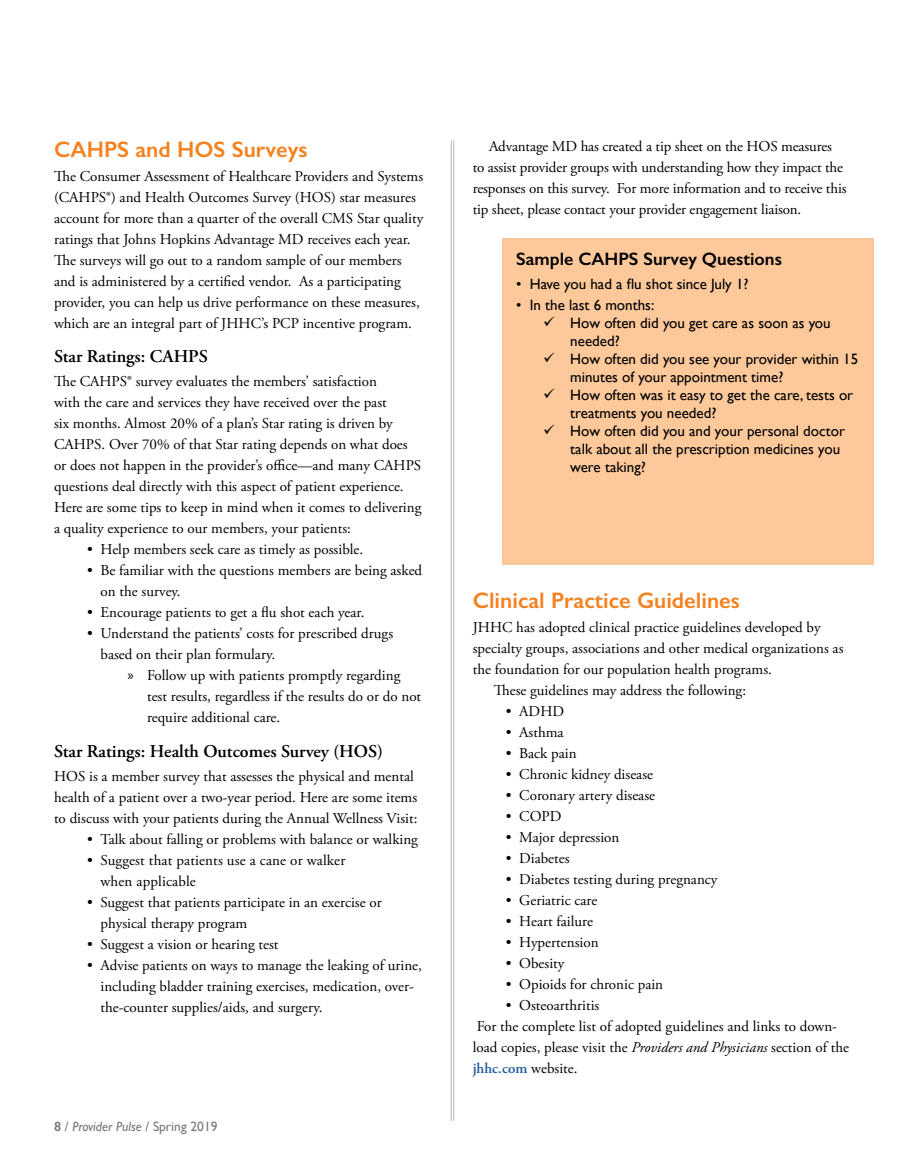
<style>
.page{position:relative;width:905px;height:1175px;background:#fff}
.page>*{position:absolute;margin:0;border:0;box-sizing:border-box;transform-origin:0 0}
.t1{font:600 22.5px "Gill Sans";color:#f58220}
.t2{font:600 18px "Adobe Garamond Pro";color:#000}
.t3{font:600 18px "Gill Sans";color:#000}
.t4{font:15px/21px "Adobe Garamond Pro";color:#000}
.t5{font:15px/18px "Gill Sans";color:#000}
.t6{font:italic 13.5px "Gill Sans";color:#77787b}
.s1{font-family:"Myriad Pro"}
.s2{font-weight:600;font-style:normal}
.s3{font-style:normal}
.s4{font-style:italic}
.s5{font-weight:600;color:#215e9e}
</style>
<div class="page">
<hr style="left:453px;top:140px;width:1px;height:980px;background:#b1b4b6">
<hr style="left:451px;top:140px;width:1px;height:980px;background:#b1b4b6">
<div style="left:502px;top:238px;width:371px;height:327px;background:#fdc99b"></div>
<h1 class="t1" style="left:54px;top:135px;width:255px">CAHPS and HOS Surveys</h1>
<p class="t4" style="left:54px;top:166px;width:371px">The Consumer Assessment of Healthcare Providers and Systems (CAHPS®) and Health Outcomes Survey (HOS) star measures account for more than a quarter of the overall CMS Star quality ratings that Johns Hopkins Advantage MD receives each year.<br>The surveys will go out to a random sample of our members and is administered by a certified vendor. As a participating provider, you can help us drive performance on these measures, which are an integral part of JHHC’s PCP incentive program.</p>
<p class="t2" style="left:54px;top:346px;width:155px">Star Ratings: CAHPS</p>
<p class="t4" style="left:54px;top:371px;width:369px">The CAHPS® survey evaluates the members’ satisfaction<br>with the care and services they have received over the past<br>six months. Almost 20% of a plan’s Star rating is driven by CAHPS. Over 70% of that Star rating depends on what does or does not happen in the provider’s office—and many CAHPS questions deal directly with this aspect of patient experience.<br>Here are some tips to keep in mind when it comes to delivering a quality experience to our members, your patients:</p>
<p class="t4" style="left:87px;top:539px;width:278px">• Help members seek care as timely as possible.</p>
<p class="t4" style="left:100px;top:560px;width:323px;text-indent:-14px">• Be familiar with the questions members are being asked on the survey.</p>
<p class="t4" style="left:87px;top:602px;width:279px">• Encourage patients to get a flu shot each year.</p>
<p class="t4" style="left:100px;top:623px;width:294px;text-indent:-14px">• Understand the patients’ costs for prescribed drugs based on their plan formulary.</p>
<p class="t4" style="left:147px;top:665px;width:276px;text-indent:-20px"><span class="s1">»</span> Follow up with patients promptly regarding test results, regardless if the results do or do not require additional care.</p>
<p class="t2" style="left:54px;top:741px;width:330px">Star Ratings: Health Outcomes Survey (HOS)</p>
<p class="t4" style="left:54px;top:766px;width:365px">HOS is a member survey that assesses the physical and mental health of a patient over a two-year period. Here are some items to discuss with your patients during the Annual Wellness Visit:</p>
<p class="t4" style="left:87px;top:829px;width:332px">• Talk about falling or problems with balance or walking</p>
<p class="t4" style="left:100px;top:850px;width:246px;text-indent:-14px">• Suggest that patients use a cane or walker when applicable</p>
<p class="t4" style="left:100px;top:892px;width:282px;text-indent:-13px">• Suggest that patients participate in an exercise or physical therapy program</p>
<p class="t4" style="left:87px;top:934px;width:193px">• Suggest a vision or hearing test</p>
<p class="t4" style="left:100px;top:955px;width:323px;text-indent:-13px">• Advise patients on ways to manage the leaking of urine, including bladder training exercises, medication, over&shy;the-counter supplies/aids, and surgery.</p>
<p class="t6" style="left:54px;top:1118px;width:165px"><span class="s2">8</span> <span class="s3">/</span> Provider Pulse <span class="s3">/ Spring 2019</span></p>
<p class="t4" style="left:472px;top:136px;width:375px;text-indent:16px">Advantage MD has created a tip sheet on the HOS measures to assist provider groups with understanding how they impact the responses on this survey. For more information and to receive this tip sheet, please contact your provider engagement liaison.</p>
<p class="t3" style="left:516px;top:248px;width:267px">Sample CAHPS Survey Questions</p>
<p class="t5" style="left:516px;top:275px;width:234px">• Have you had a flu shot since July 1?</p>
<p class="t5" style="left:516px;top:296px;width:139px">• In the last 6 months:</p>
<p class="t5" style="left:570px;top:314px;width:262px;text-indent:-27px">✓ How often did you get care as soon as you needed?</p>
<p class="t5" style="left:570px;top:350px;width:289px;text-indent:-27px">✓ How often did you see your provider within 15 minutes of your appointment time?</p>
<p class="t5" style="left:570px;top:386px;width:284px;text-indent:-27px">✓ How often was it easy to get the care, tests or treatments you needed?</p>
<p class="t5" style="left:570px;top:422px;width:276px;text-indent:-27px">✓ How often did you and your personal doctor talk about all the prescription medicines you were taking?</p>
<h1 class="t1" style="left:472px;top:586px;width:269px">Clinical Practice Guidelines</h1>
<p class="t4" style="left:472px;top:617px;width:349px">JHHC has adopted clinical practice guidelines developed by</p>
<p class="t4" style="left:472px;top:638px;width:372px">specialty groups, associations and other medical organizations as</p>
<p class="t4" style="left:472px;top:659px;width:301px">the foundation for our population health programs.</p>
<p class="t4" style="left:494px;top:680px;width:254px">These guidelines may address the following:</p>
<p class="t4" style="left:506px;top:701px;width:60px">• ADHD</p>
<p class="t4" style="left:506px;top:722px;width:59px">• Asthma</p>
<p class="t4" style="left:506px;top:743px;width:72px">• Back pain</p>
<p class="t4" style="left:506px;top:764px;width:149px">• Chronic kidney disease</p>
<p class="t4" style="left:506px;top:785px;width:151px">• Coronary artery disease</p>
<p class="t4" style="left:506px;top:806px;width:57px">• COPD</p>
<p class="t4" style="left:506px;top:827px;width:115px">• Major depression</p>
<p class="t4" style="left:506px;top:848px;width:65px">• Diabetes</p>
<p class="t4" style="left:506px;top:869px;width:213px">• Diabetes testing during pregnancy</p>
<p class="t4" style="left:506px;top:890px;width:93px">• Geriatric care</p>
<p class="t4" style="left:506px;top:911px;width:89px">• Heart failure</p>
<p class="t4" style="left:506px;top:932px;width:94px">• Hypertension</p>
<p class="t4" style="left:506px;top:953px;width:60px">• Obesity</p>
<p class="t4" style="left:506px;top:974px;width:159px">• Opioids for chronic pain</p>
<p class="t4" style="left:473px;top:995px;width:378px;text-indent:33px">• Osteoarthritis<br>For the complete list of adopted guidelines and links to down&shy;load copies, please visit the <span class="s4">Providers and Physicians</span> section of the <span class="s5">jhhc.com</span> website.</p>
</div>
